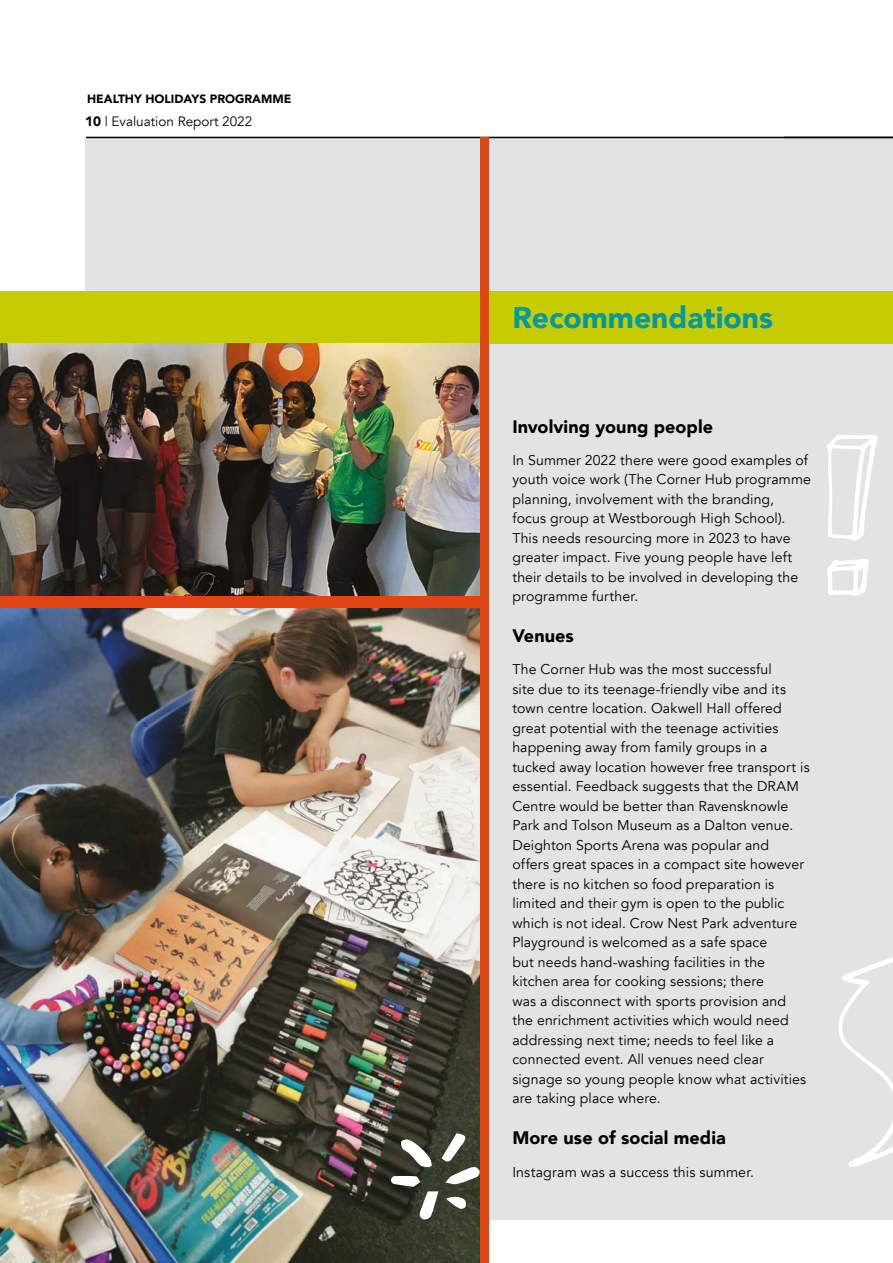
<style>
.page{position:relative;width:893px;height:1263px;background:#fff}
.page>*{position:absolute;margin:0;border:0;box-sizing:border-box;transform-origin:0 0}
.t1{font:900 30px "Avenir";color:#0098a5}
.t2{font:900 18px "Avenir";letter-spacing:.005em;color:#000}
.t3{font:14.25px "Avenir";letter-spacing:.01em;color:#000}
.t4{font:14.1px/19.5px "Avenir";letter-spacing:.01em;color:#000}
.t5{font:13.5px "Avenir";color:#000}
.t6{font:900 12px "Avenir";color:#000}
.s1{font-weight:900}
</style>
<div class="page">
<div style="left:85px;top:137px;width:808px;height:1082px;background:#e3e3e3"></div>
<div style="left:0;top:291px;width:893px;height:53px;background:#c5cd00"></div>
<div style="left:0;top:596px;width:484px;height:12px;background:#e14313"></div>
<hr style="left:86px;top:137px;width:807px;height:1px;background:#000">
<img style="left:0;top:608px;width:480px;height:655px">
<img style="left:0;top:343px;width:480px;height:253px">
<div style="left:480px;top:137px;width:9px;height:1126px;background:#e14313"></div>
<svg style="left:838px;top:957px;width:55px;height:210px"></svg>
<svg style="left:827px;top:559px;width:42px;height:37px"></svg>
<svg style="left:826px;top:435px;width:52px;height:106px"></svg>
<svg style="left:391px;top:1133px;width:89px;height:87px;background:#626559"></svg>
<p class="t6" style="left:87px;top:89px;width:206px">HEALTHY HOLIDAYS PROGRAMME</p>
<p class="t5" style="left:85px;top:113px;width:169px"><span class="s1">10</span> | Evaluation Report 2022</p>
<h1 class="t1" style="left:512px;top:291px;width:262px">Recommendations</h1>
<p class="t2" style="left:512px;top:411px;width:202px">Involving young people</p>
<p class="t4" style="left:512px;top:450px;width:300px">In Summer 2022 there were good examples of youth voice work (The Corner Hub programme planning, involvement with the branding, focus group at Westborough High School).<br>This needs resourcing more in 2023 to have greater impact. Five young people have left their details to be involved in developing the programme further.</p>
<p class="t2" style="left:512px;top:620px;width:63px">Venues</p>
<p class="t4" style="left:512px;top:660px;width:299px">The Corner Hub was the most successful<br>site due to its teenage-friendly vibe and its town centre location. Oakwell Hall offered great potential with the teenage activities happening away from family groups in a tucked away location however free transport is essential. Feedback suggests that the DRAM Centre would be better than Ravensknowle Park and Tolson Museum as a Dalton venue.<br>Deighton Sports Arena was popular and<br>offers great spaces in a compact site however there is no kitchen so food preparation is limited and their gym is open to the public which is not ideal. Crow Nest Park adventure Playground is welcomed as a safe space<br>but needs hand-washing facilities in the kitchen area for cooking sessions; there<br>was a disconnect with sports provision and the enrichment activities which would need addressing next time; needs to feel like a connected event. All venues need clear signage so young people know what activities are taking place where.</p>
<p class="t2" style="left:512px;top:1122px;width:215px">More use of social media</p>
<p class="t3" style="left:512px;top:1163px;width:243px">Instagram was a success this summer.</p>
</div>
